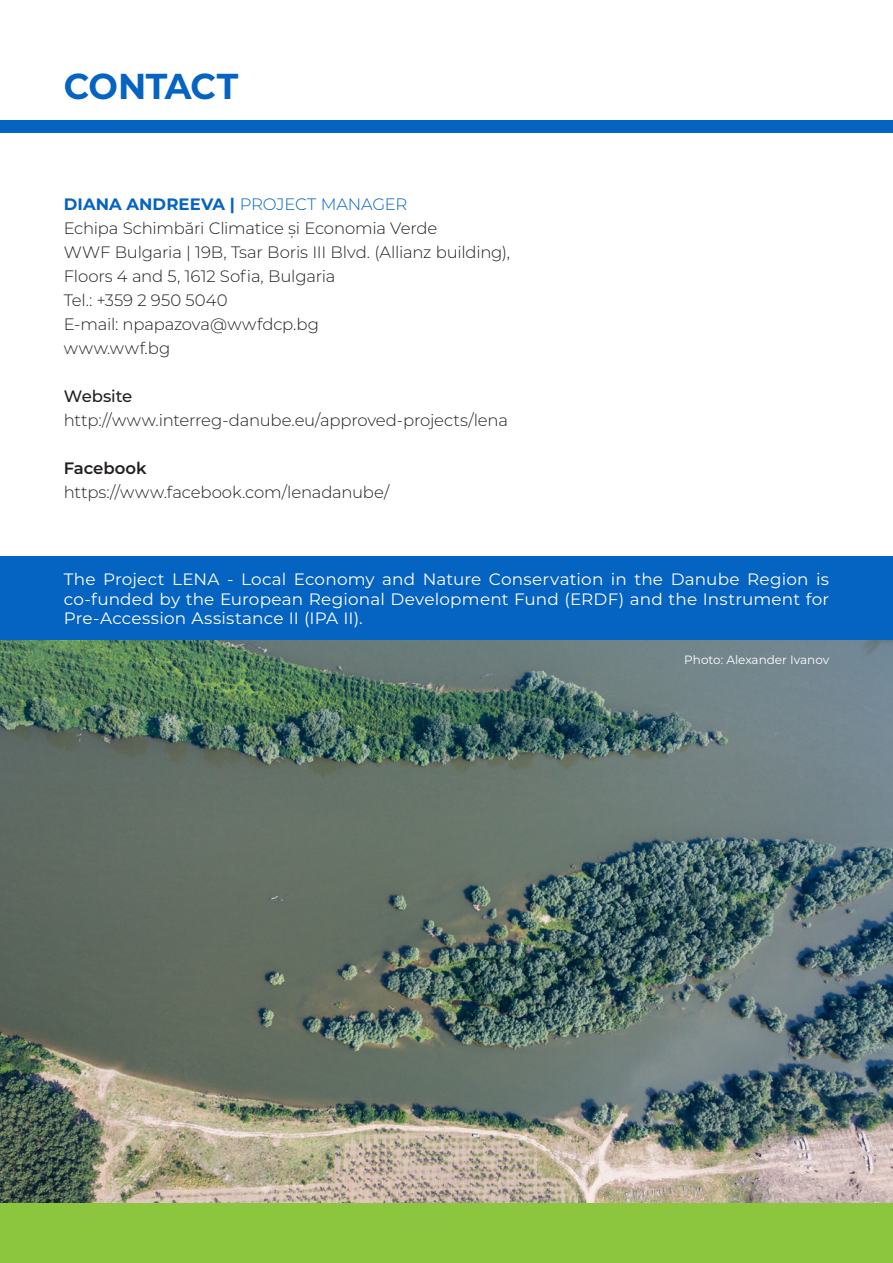
<style>
.page{position:relative;width:893px;height:1263px;background:#fff}
.page>*{position:absolute;margin:0;border:0;box-sizing:border-box;transform-origin:0 0}
.t1{font:700 36px "Montserrat";letter-spacing:-.015em;color:#0563c1}
.t2{font:300 16.5px "Montserrat";letter-spacing:-.015em;color:#231f20}
.t3{font:16.5px/19.8px "Montserrat";letter-spacing:.01em;color:#fff;text-align:justify}
.t4{font:700 16.5px "Montserrat";letter-spacing:.005em;color:#0563c1}
.t5{font:300 16.5px "Montserrat";letter-spacing:.005em;color:#231f20}
.t6{font:600 16.5px "Montserrat";letter-spacing:-.005em;color:#231f20}
.t7{font:500 16.5px "Montserrat";letter-spacing:-.01em;color:#231f20}
.Normal__Web{font:12px "Montserrat";color:#fff}
.s1{font-weight:300}
</style>
<div class="page">
<img style="left:0;top:640px;width:893px;height:563px">
<div style="left:0;top:556px;width:893px;height:84px;background:#0563c1"></div>
<div style="left:0;top:120px;width:893px;height:13px;background:#0563c1"></div>
<div style="left:0;top:1203px;width:893px;height:60px;background:#8bc63e"></div>
<p class="t1" style="left:64px;top:60px;width:176px">CONTACT</p>
<p class="t4" style="left:64px;top:192px;width:345px">DIANA ANDREEVA | <span class="s1">PROJECT MANAGER</span></p>
<p class="t2" style="left:64px;top:217px;width:375px">Echipa Schimbări Climatice și Economia Verde</p>
<p class="t2" style="left:64px;top:241px;width:448px">WWF Bulgaria | 19B, Tsar Boris III Blvd. (Allianz building),</p>
<p class="t2" style="left:64px;top:265px;width:273px">Floors 4 and 5, 1612 Sofia, Bulgaria</p>
<p class="t5" style="left:64px;top:289px;width:165px">Tel.: +359 2 950 5040</p>
<p class="t2" style="left:64px;top:313px;width:257px">E-mail: npapazova@wwfdcp.bg</p>
<p class="t2" style="left:64px;top:337px;width:108px">www.wwf.bg</p>
<p class="t7" style="left:64px;top:385px;width:70px">Website</p>
<p class="t2" style="left:64px;top:409px;width:446px">http://www.interreg-danube.eu/approved-projects/lena</p>
<p class="t6" style="left:64px;top:456px;width:84px">Facebook</p>
<p class="t2" style="left:64px;top:481px;width:327px">https://www.facebook.com/lenadanube/</p>
<p class="t3" style="left:64px;top:568px;width:767px">The Project LENA - Local Economy and Nature Conservation in the Danube Region is co-funded by the European Regional Development Fund (ERDF) and the Instrument for Pre-Accession Assistance II (IPA II).</p>
<p class="Normal__Web" style="left:684px;top:651px;width:146px">Photo: Alexander Ivanov</p>
</div>
